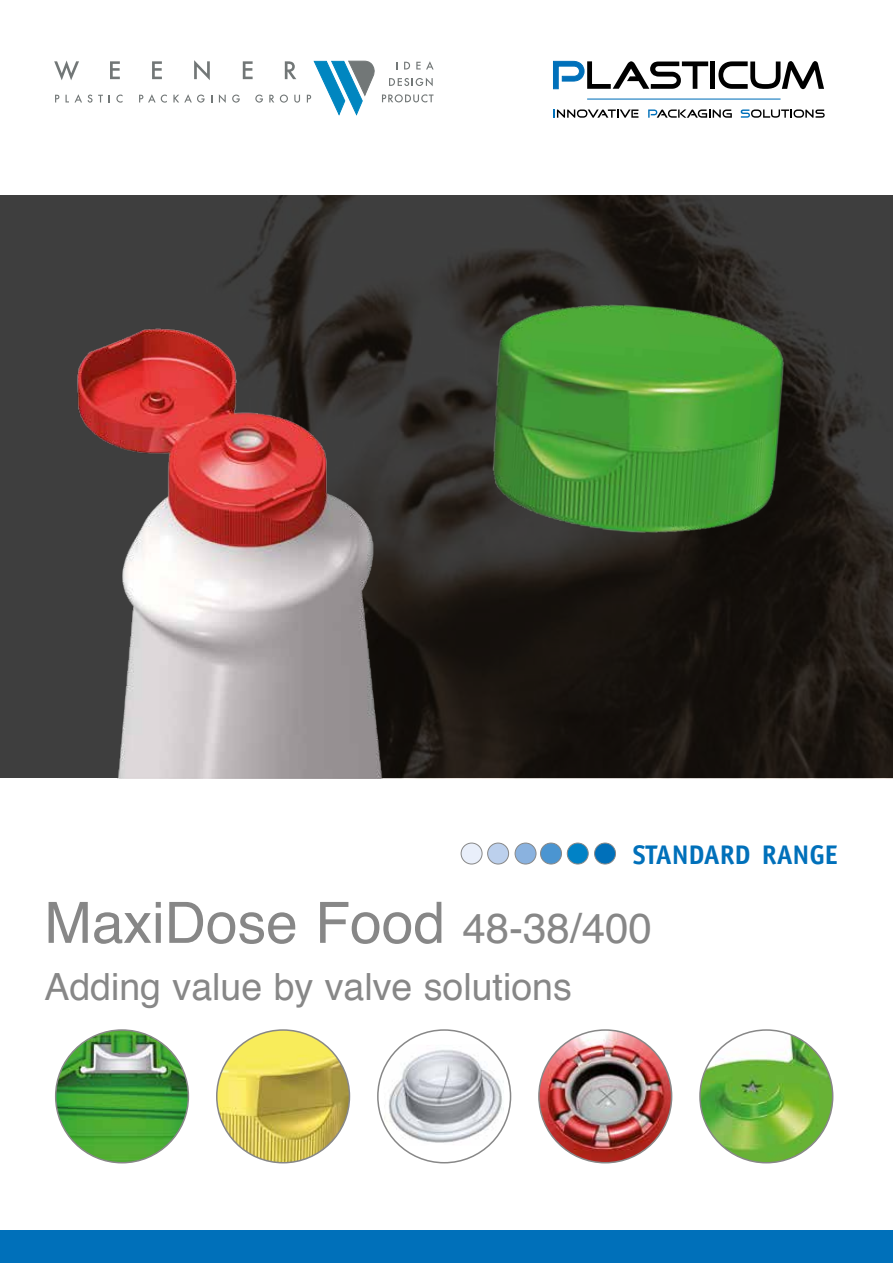
<style>
.page{position:relative;width:893px;height:1263px;background:#fff}
.page>*{position:absolute;margin:0;border:0;box-sizing:border-box;transform-origin:0 0}
.t1{font:57px "Helvetica";color:#878787}
.t2{font:37.5px "Helvetica";color:#878787}
.t3{font:700 27px "Officina Sans";letter-spacing:-.005em;color:#0070ba}
.s1{font-size:42px}
</style>
<div class="page">
<img style="left:0;top:196px;width:893px;height:582px">
<img style="left:217px;top:1030px;width:132px;height:133px;border-radius:66px">
<div style="left:0;top:1230px;width:893px;height:33px;background:#0070ba"></div>
<img style="left:56px;top:1030px;width:132px;height:133px;border-radius:66px">
<img style="left:384px;top:1045px;width:120px;height:100px">
<img style="left:539px;top:1030px;width:133px;height:133px;border-radius:66px">
<img style="left:700px;top:1030px;width:133px;height:133px;border-radius:66px">
<div style="left:461px;top:843px;width:21px;height:21px;background:#e9effa;border-radius:50%"></div>
<div style="left:461px;top:843px;width:21px;height:21px;border:1px solid #878787;border-radius:50%"></div>
<div style="left:488px;top:843px;width:21px;height:21px;background:#bcd0ed;border-radius:50%"></div>
<div style="left:487px;top:843px;width:22px;height:21px;border:1px solid #878787;border-radius:50%"></div>
<div style="left:515px;top:843px;width:21px;height:21px;background:#8ab2df;border-radius:50%"></div>
<div style="left:515px;top:843px;width:21px;height:21px;border:1px solid #878787;border-radius:50%"></div>
<div style="left:540px;top:843px;width:21px;height:21px;background:#4b95d1;border-radius:50%"></div>
<div style="left:540px;top:843px;width:22px;height:21px;border:1px solid #878787;border-radius:50%"></div>
<div style="left:567px;top:843px;width:21px;height:21px;background:#0082c6;border-radius:50%"></div>
<div style="left:567px;top:843px;width:21px;height:21px;border:1px solid #878787;border-radius:50%"></div>
<div style="left:595px;top:843px;width:20px;height:21px;background:#0070ba;border-radius:50%"></div>
<div style="left:594px;top:843px;width:22px;height:21px;border:1px solid #878787;border-radius:50%"></div>
<img style="left:57px;top:320px;width:360px;height:458px">
<img style="left:482px;top:286px;width:317px;height:264px">
<div style="left:710px;top:61px;width:5px;height:28px;background:#000"></div>
<svg style="left:718px;top:61px;width:106px;height:28px"></svg>
<svg style="left:553px;top:61px;width:155px;height:28px"></svg>
<svg style="left:553px;top:109px;width:85px;height:9px"></svg>
<svg style="left:648px;top:109px;width:84px;height:9px"></svg>
<svg style="left:741px;top:109px;width:84px;height:9px"></svg>
<hr style="left:587px;top:99px;width:193px;height:1px;background:#0070ba">
<svg style="left:54px;top:60px;width:25px;height:20px"></svg>
<svg style="left:110px;top:61px;width:10px;height:18px"></svg>
<svg style="left:152px;top:61px;width:10px;height:18px"></svg>
<svg style="left:194px;top:60px;width:16px;height:20px"></svg>
<svg style="left:243px;top:61px;width:10px;height:18px"></svg>
<svg style="left:285px;top:61px;width:11px;height:18px"></svg>
<svg style="left:55px;top:95px;width:4px;height:7px"></svg>
<svg style="left:75px;top:94px;width:7px;height:8px"></svg>
<svg style="left:88px;top:95px;width:15px;height:8px"></svg>
<svg style="left:116px;top:95px;width:7px;height:8px"></svg>
<svg style="left:139px;top:94px;width:28px;height:9px"></svg>
<svg style="left:173px;top:94px;width:32px;height:9px"></svg>
<svg style="left:219px;top:94px;width:7px;height:9px"></svg>
<svg style="left:232px;top:95px;width:8px;height:8px"></svg>
<svg style="left:255px;top:95px;width:8px;height:8px"></svg>
<svg style="left:269px;top:95px;width:5px;height:7px"></svg>
<svg style="left:280px;top:95px;width:8px;height:8px"></svg>
<svg style="left:294px;top:95px;width:6px;height:8px"></svg>
<svg style="left:307px;top:61px;width:67px;height:55px"></svg>
<svg style="left:404px;top:62px;width:6px;height:7px"></svg>
<svg style="left:416px;top:61px;width:18px;height:8px"></svg>
<svg style="left:389px;top:78px;width:44px;height:8px"></svg>
<svg style="left:382px;top:94px;width:52px;height:8px"></svg>
<p class="t3" style="left:633px;top:838px;width:206px">STANDARD RANGE</p>
<h1 class="t1" style="left:44px;top:879px;width:609px">MaxiDose Food <span class="s1">48-38/400</span></h1>
<p class="t2" style="left:44px;top:958px;width:529px">Adding value by valve solutions</p>
</div>
